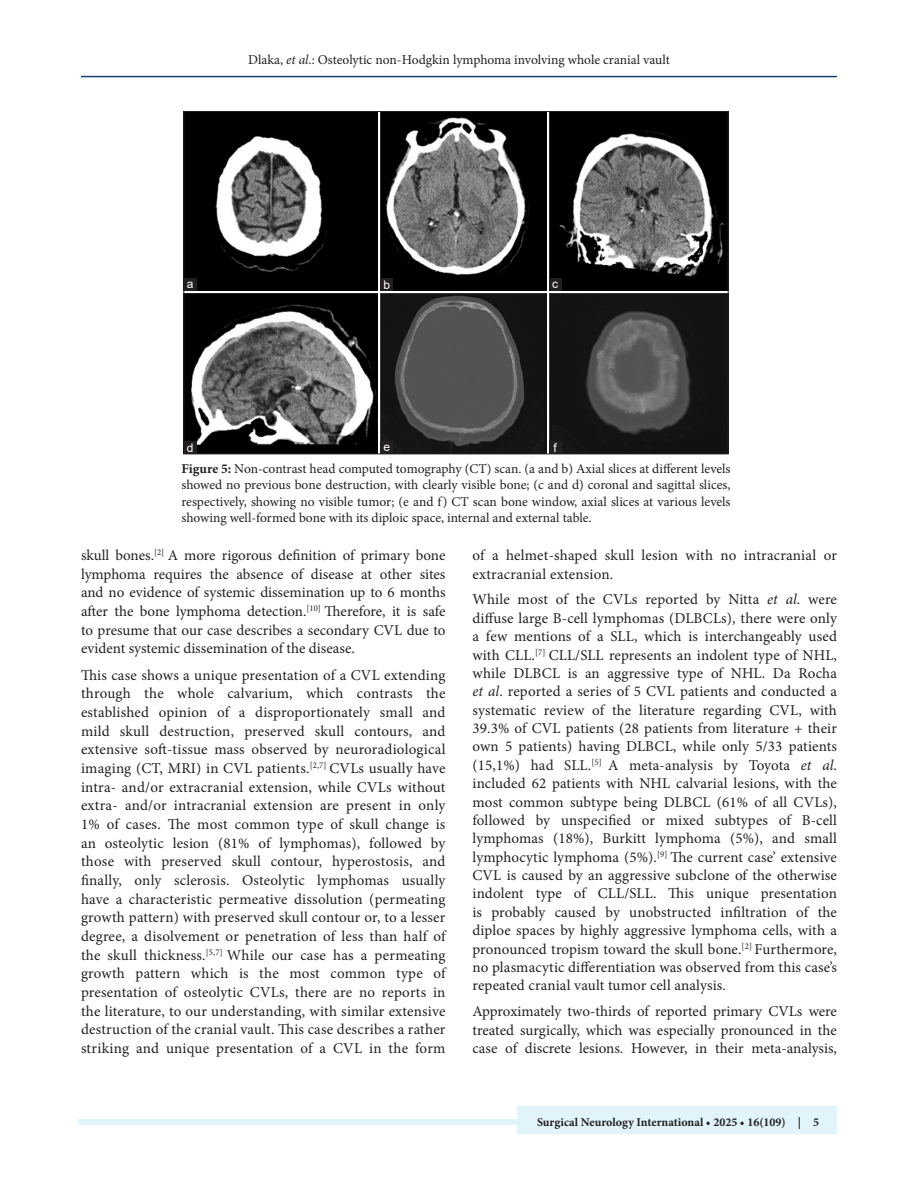
<style>
.page{position:relative;width:918px;height:1188px;background:#fff}
.page>*{position:absolute;margin:0;border:0;box-sizing:border-box;transform-origin:0 0}
.TX{font:15px/18.6px "Minion Pro";letter-spacing:.005em;color:#231f20;text-align:justify}
.FGC{font:13.5px/16.5px "Minion Pro";color:#231f20;text-align:justify}
.t1{font:700 12px "Minion Pro";color:#231f20}
.LABEL{font:12px "Arial";color:#fff}
.s1{font-style:italic}
.s2{font-weight:700}
</style>
<div class="page">
<hr style="left:81px;top:76px;width:756px;height:1px;background:#164077">
<div style="left:78px;top:1119px;width:756px;height:6px;background:#e1f4fc"></div>
<div style="left:518px;top:1106px;width:319px;height:28px;background:#e1f4fc"></div>
<img style="left:186px;top:113px;width:540px;height:339px">
<div style="left:184px;top:441px;width:13px;height:13px;background:#231f20"></div>
<div style="left:549px;top:278px;width:13px;height:13px;background:#231f20"></div>
<div style="left:380px;top:278px;width:13px;height:13px;background:#231f20"></div>
<div style="left:549px;top:441px;width:13px;height:13px;background:#231f20"></div>
<div style="left:184px;top:278px;width:13px;height:13px;background:#231f20"></div>
<div style="left:380px;top:441px;width:13px;height:13px;background:#231f20"></div>
<p class="FGC" style="left:248px;top:51px;width:423px">Dlaka, <span class="s1">et al</span>.: Osteolytic non-Hodgkin lymphoma involving whole cranial vault</p>
<p class="LABEL" style="left:187px;top:276px;width:8px">a</p>
<p class="LABEL" style="left:187px;top:439px;width:8px">d</p>
<p class="LABEL" style="left:383px;top:277px;width:8px">b</p>
<p class="LABEL" style="left:552px;top:276px;width:7px">c</p>
<p class="LABEL" style="left:383px;top:438px;width:8px">e</p>
<p class="LABEL" style="left:554px;top:439px;width:5px">f</p>
<p class="FGC" style="left:182px;top:460px;width:551px"><span class="s2">Figure 5:</span> Non-contrast head computed tomography (CT) scan. (a and b) Axial slices at different levels showed no previous bone destruction, with clearly visible bone; (c and d) coronal and sagittal slices, respectively, showing no visible tumor; (e and f) CT scan bone window, axial slices at various levels showing well-formed bone with its diploic space, internal and external table.</p>
<p class="TX" style="left:81px;top:546px;width:366px">skull bones.<sup>[2]</sup> A more rigorous definition of primary bone lymphoma requires the absence of disease at other sites and no evidence of systemic dissemination up to 6 months after the bone lymphoma detection.<sup>[10]</sup> Therefore, it is safe to presume that our case describes a secondary CVL due to evident systemic dissemination of the disease.</p>
<p class="TX" style="left:81px;top:666px;width:366px">This case shows a unique presentation of a CVL extending through the whole calvarium, which contrasts the established opinion of a disproportionately small and mild skull destruction, preserved skull contours, and extensive soft-tissue mass observed by neuroradiological imaging (CT, MRI) in CVL patients.<sup>[2,7]</sup> CVLs usually have intra- and/or extracranial extension, while CVLs without extra- and/or intracranial extension are present in only 1% of cases. The most common type of skull change is an osteolytic lesion (81% of lymphomas), followed by those with preserved skull contour, hyperostosis, and finally, only sclerosis. Osteolytic lymphomas usually have a characteristic permeative dissolution (permeating growth pattern) with preserved skull contour or, to a lesser degree, a disolvement or penetration of less than half of the skull thickness.<sup>[5,7]</sup> While our case has a permeating growth pattern which is the most common type of presentation of osteolytic CVLs, there are no reports in the literature, to our understanding, with similar extensive destruction of the cranial vault. This case describes a rather striking and unique presentation of a CVL in the form</p>
<p class="TX" style="left:472px;top:546px;width:366px">of a helmet-shaped skull lesion with no intracranial or extracranial extension.</p>
<p class="TX" style="left:472px;top:590px;width:366px">While most of the CVLs reported by Nitta <span class="s1">et al</span>. were diffuse large B-cell lymphomas (DLBCLs), there were only a few mentions of a SLL, which is interchangeably used with CLL.<sup>[7]</sup> CLL/SLL represents an indolent type of NHL, while DLBCL is an aggressive type of NHL. Da Rocha <span class="s1">et al</span>. reported a series of 5 CVL patients and conducted a systematic review of the literature regarding CVL, with 39.3% of CVL patients (28 patients from literature + their own 5 patients) having DLBCL, while only 5/33 patients (15,1%) had SLL.<sup>[5]</sup> A meta-analysis by Toyota <span class="s1">et al</span>. included 62 patients with NHL calvarial lesions, with the most common subtype being DLBCL (61% of all CVLs), followed by unspecified or mixed subtypes of B-cell lymphomas (18%), Burkitt lymphoma (5%), and small lymphocytic lymphoma (5%).<sup>[9]</sup> The current case’ extensive CVL is caused by an aggressive subclone of the otherwise indolent type of CLL/SLL. This unique presentation is probably caused by unobstructed infiltration of the diploe spaces by highly aggressive lymphoma cells, with a pronounced tropism toward the skull bone.<sup>[2]</sup> Furthermore, no plasmacytic differentiation was observed from this case’s repeated cranial vault tumor cell analysis.</p>
<p class="TX" style="left:472px;top:1002px;width:366px">Approximately two-thirds of reported primary CVLs were treated surgically, which was especially pronounced in the case of discrete lesions. However, in their meta-analysis,</p>
<p class="t1" style="left:537px;top:1113px;width:284px">Surgical Neurology International • 2025 • 16(109) | 5</p>
</div>
